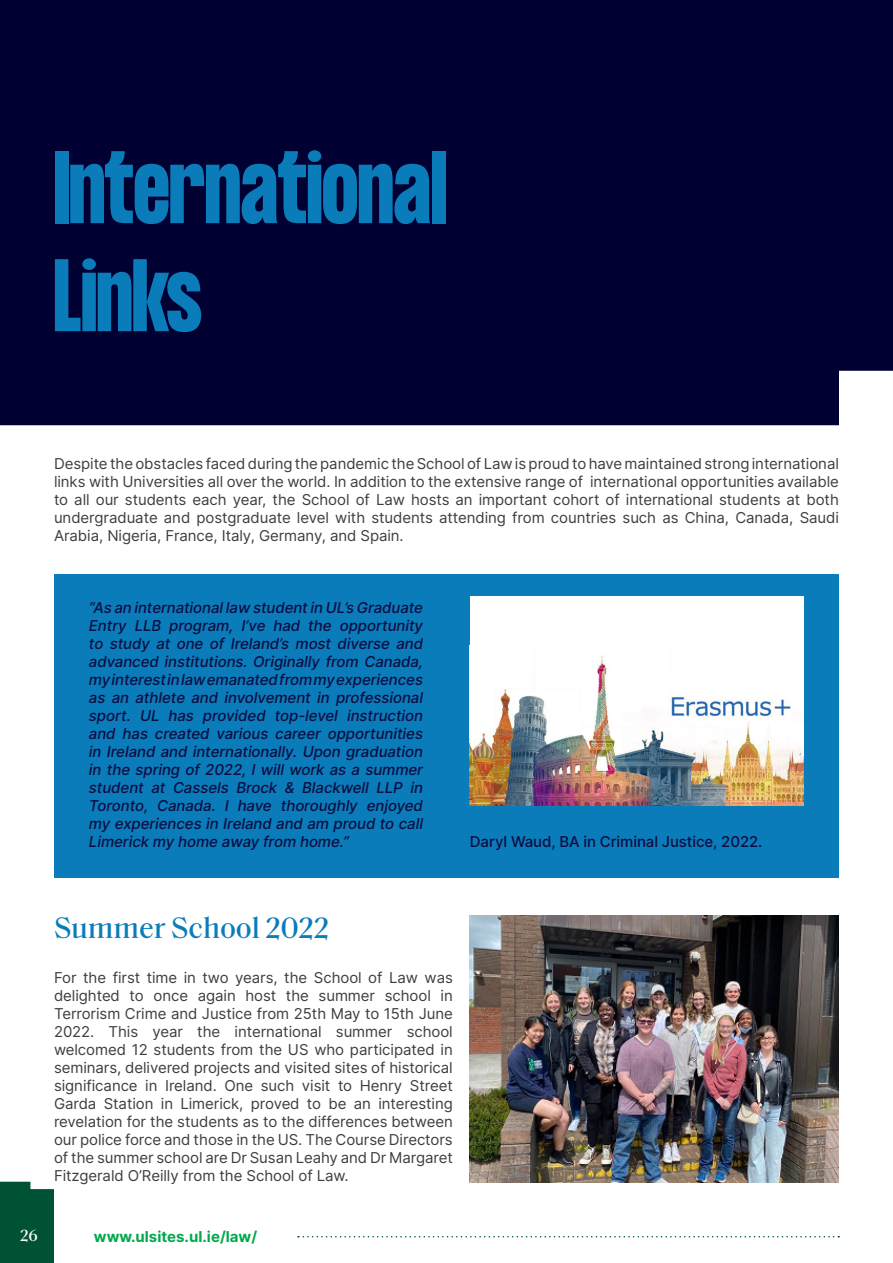
<style>
.page{position:relative;width:893px;height:1263px;background:#fff}
.page>*{position:absolute;margin:0;border:0;box-sizing:border-box;transform-origin:0 0}
.t1{font:700 90px "Formula Condensed";color:#0a7cba}
.t2{font:500 30px "Saol Text";letter-spacing:-.005em;color:#0a7cba}
.t3{font:500 16.5px "Saol Text";color:#fff}
.t4{font:15px/18px "Inter";letter-spacing:-.005em;color:#3e3e3f;text-align:justify}
.t5{font:italic 500 15px/18px "Inter";letter-spacing:-.005em;color:#0c0e41;text-align:justify}
.t6{font:500 15px "Inter";letter-spacing:-.005em;color:#0c0e41}
.t7{font:700 15px "Inter";color:#00a84e}
</style>
<div class="page">
<div style="left:0;top:1182px;width:54px;height:81px;background:#005235"></div>
<svg style="left:298px;top:1236px;width:541px;height:1px"></svg>
<div style="left:0;top:0;width:892px;height:425px;background:#000032"></div>
<div style="left:54px;top:574px;width:785px;height:304px;background:#0a7cba"></div>
<div style="left:470px;top:597px;width:334px;height:209px;background:#fff"></div>
<img style="left:470px;top:655px;width:334px;height:151px">
<img style="left:470px;top:916px;width:369px;height:266px">
<svg style="left:892px;top:0;width:1px;height:371px"></svg>
<p class="t1" style="left:54px;top:134px;width:394px">International</p>
<p class="t1" style="left:54px;top:242px;width:150px">Links</p>
<p class="t4" style="left:54px;top:454px;width:786px">Despite the obstacles faced during the pandemic the School of Law is proud to have maintained strong international links with Universities all over the world. In addition to the extensive range of international opportunities available to all our students each year, the School of Law hosts an important cohort of international students at both undergraduate and postgraduate level with students attending from countries such as China, Canada, Saudi Arabia, Nigeria, France, Italy, Germany, and Spain.</p>
<p class="t5" style="left:89px;top:599px;width:336px">“As an international law student in UL’s Graduate Entry LLB program, I’ve had the opportunity to study at one of Ireland’s most diverse and advanced institutions. Originally from Canada, my interest in law emanated from my experiences as an athlete and involvement in professional sport. UL has provided top-level instruction and has created various career opportunities in Ireland and internationally. Upon graduation in the spring of 2022, I will work as a summer student at Cassels Brock &amp; Blackwell LLP in Toronto, Canada. I have thoroughly enjoyed my experiences in Ireland and am proud to call Limerick my home away from home.”</p>
<p class="t6" style="left:470px;top:831px;width:294px">Daryl Waud, BA in Criminal Justice, 2022.</p>
<p class="t2" style="left:54px;top:906px;width:276px">Summer School 2022</p>
<p class="t4" style="left:54px;top:968px;width:400px">For the first time in two years, the School of Law was delighted to once again host the summer school in Terrorism Crime and Justice from 25th May to 15th June 2022. This year the international summer school welcomed 12 students from the US who participated in seminars, delivered projects and visited sites of historical significance in Ireland. One such visit to Henry Street Garda Station in Limerick, proved to be an interesting revelation for the students as to the differences between our police force and those in the US. The Course Directors of the summer school are Dr Susan Leahy and Dr Margaret Fitzgerald O’Reilly from the School of Law.</p>
<p class="t3" style="left:20px;top:1224px;width:19px">26</p>
<p class="t7" style="left:94px;top:1225px;width:165px">www.ulsites.ul.ie/law/</p>
</div>
